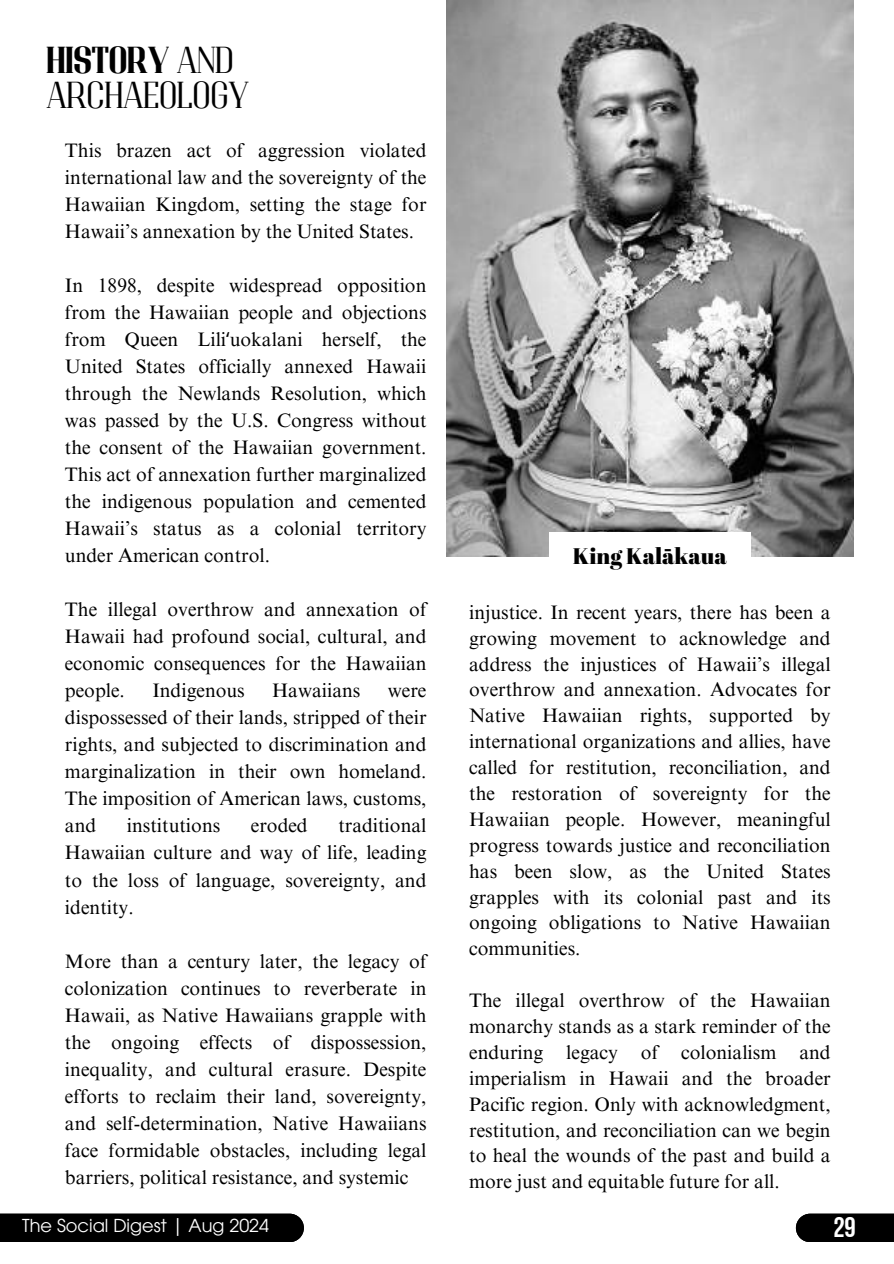
<style>
.page{position:relative;width:894px;height:1264px;background:#fff}
.page>*{position:absolute;margin:0;border:0;box-sizing:border-box;transform-origin:0 0}
.t1{font:37.5px "Adirek Serif 400";color:#000}
.t2{font:37.5px "Adirek Serif 700";color:#000}
.t3{font:28.5px "Bebas Neue Cyrillic";color:#fff}
.t4{font:22.5px "Abril Fatface";color:#000}
.t5{font:19.5px/27px "Times NRMT Pro";color:#000;text-align:justify}
.t6{font:17.85px "ITC Avant Garde Pro";color:#fff}
.s1{font-family:"Adirek Serif 400"}
.s2{font-family:"Noto Sans"}
</style>
<div class="page">
<img style="left:446px;top:0;width:407px;height:556px">
<div style="left:549px;top:532px;width:201px;height:48px;background:#fff"></div>
<div style="left:0;top:1213px;width:304px;height:29px;background:#000"></div>
<svg style="left:795px;top:1213px;width:98px;height:29px;background:#0d0d0d"></svg>
<h1 class="t2" style="left:46px;top:38px;width:189px">HISTORY <span class="s1">AND</span></h1>
<h1 class="t1" style="left:46px;top:73px;width:204px">ARCHAEOLOGY</h1>
<p class="t5" style="left:65px;top:139px;width:363px">This brazen act of aggression violated international law and the sovereignty of the Hawaiian Kingdom, setting the stage for Hawaii’s annexation by the United States.</p>
<p class="t5" style="left:65px;top:274px;width:363px">In 1898, despite widespread opposition from the Hawaiian people and objections from Queen Lili<span class="s2">ʻ</span>uokalani herself, the United States officially annexed Hawaii through the Newlands Resolution, which was passed by the U.S. Congress without the consent of the Hawaiian government.<br>This act of annexation further marginalized the indigenous population and cemented Hawaii’s status as a colonial territory under American control.</p>
<p class="t5" style="left:65px;top:598px;width:363px">The illegal overthrow and annexation of Hawaii had profound social, cultural, and economic consequences for the Hawaiian people.</p>
<p class="t5" style="left:152px;top:679px;width:94px">Indigenous</p>
<p class="t5" style="left:272px;top:679px;width:90px">Hawaiians</p>
<p class="t5" style="left:65px;top:679px;width:363px;text-indent:323px">were dispossessed of their lands, stripped of their rights, and subjected to discrimination and marginalization in their own homeland.<br>The imposition of American laws, customs, and</p>
<p class="t5" style="left:65px;top:814px;width:363px;text-indent:273px">traditional Hawaiian culture and way of life, leading to the loss of language, sovereignty, and identity.</p>
<p class="t5" style="left:65px;top:949px;width:363px">More than a century later, the legacy of colonization continues to reverberate in Hawaii, as Native Hawaiians grapple with the ongoing effects of dispossession, inequality, and cultural erasure. Despite efforts to reclaim their land, sovereignty, and self-determination, Native Hawaiians face formidable obstacles, including legal barriers, political resistance, and systemic</p>
<p class="t5" style="left:127px;top:814px;width:95px">institutions</p>
<p class="t5" style="left:251px;top:814px;width:58px">eroded</p>
<p class="t4" style="left:572px;top:539px;width:155px">King Kalākaua</p>
<p class="t5" style="left:469px;top:601px;width:363px;line-height:25.8px">injustice. In recent years, there has been a growing movement to acknowledge and address the injustices of Hawaii’s illegal overthrow and annexation. Advocates for Native Hawaiian rights, supported by international organizations and allies, have called for restitution, reconciliation, and the restoration of sovereignty for the Hawaiian people. However, meaningful progress towards justice and reconciliation has been slow, as the United States grapples with its colonial past and its ongoing obligations to Native Hawaiian communities.</p>
<p class="t5" style="left:469px;top:990px;width:363px;line-height:25.8px">The illegal overthrow of the Hawaiian monarchy stands as a stark reminder of the enduring legacy of colonialism and imperialism in Hawaii and the broader Pacific region. Only with acknowledgment, restitution, and reconciliation can we begin to heal the wounds of the past and build a more just and equitable future for all.</p>
<p class="t6" style="left:22px;top:1218px;width:248px">The Social Digest | Aug 2024</p>
<h2 class="t3" style="left:833px;top:1215px;width:24px">29</h2>
<p class="t6" style="left:26px;top:1218px;width:200px">The Social Digest | J ly</p>
<h2 class="t3" style="left:833px;top:1215px;width:13px">0</h2>
</div>
